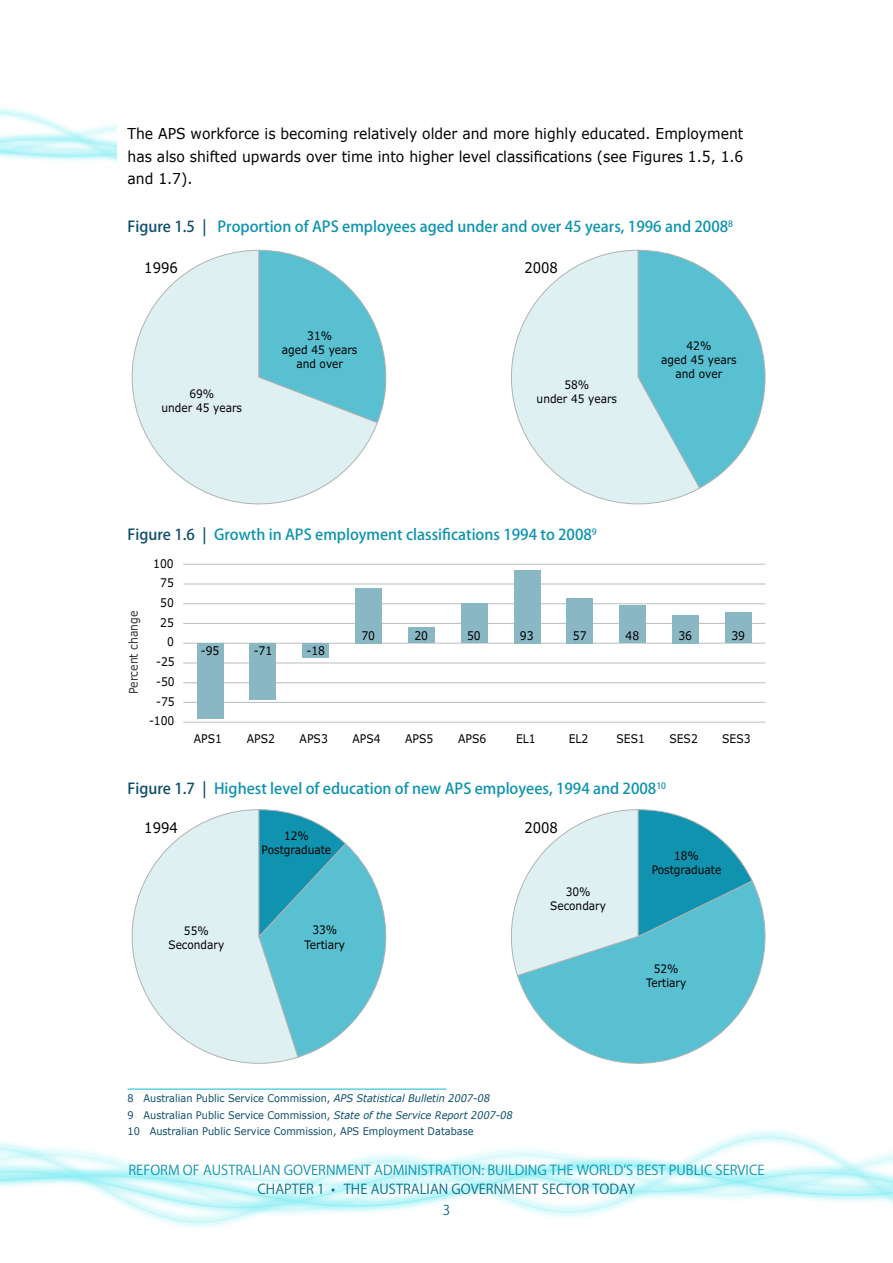
<style>
.page{position:relative;width:893px;height:1263px;background:#fff}
.page>*{position:absolute;margin:0;border:0;box-sizing:border-box;transform-origin:0 0}
.PMC_figure_label{font:500 15px "Koz Go Pro";color:#0d93af}
.PMC_body_text{font:15px/22.5px "Verdana";color:#000;text-align:justify;scale:.93 1}
.t1{font:14.7px "Verdana";color:#000;scale:.9 1}
.t2{font:13.5px "Koz Go Pro";color:#0d93af}
.t3{font:13.5px "Koz Go Pro";color:#0d6c88}
.t4{font:12px "Verdana";letter-spacing:.005em;color:#000;scale:.9 1}
.t5{font:12px "Verdana";color:#333;scale:.9 1}
.t6{font:11.7px/14.1px "Verdana";color:#000;text-align:center;scale:.9 1}
.PMC_footnote{font:10.5px "Verdana";color:#0d4e69;scale:.93 1}
.s1{color:#0d4e69}
.s2{font-style:italic}
</style>
<div class="page">
<hr style="left:128px;top:1089px;width:318px;height:1px;background:#0db8ca">
<svg style="left:131px;top:250px;width:247px;height:254px"></svg>
<svg style="left:258px;top:250px;width:129px;height:173px"></svg>
<svg style="left:511px;top:250px;width:188px;height:254px"></svg>
<svg style="left:637px;top:250px;width:128px;height:239px"></svg>
<hr style="left:184px;top:722px;width:581px;height:1px;background:#bcbdbf">
<hr style="left:184px;top:702px;width:581px;height:1px;background:#bcbdbf">
<hr style="left:184px;top:682px;width:581px;height:1px;background:#bcbdbf">
<hr style="left:184px;top:663px;width:581px;height:1px;background:#bcbdbf">
<hr style="left:184px;top:643px;width:581px;height:1px;background:#bcbdbf">
<hr style="left:184px;top:623px;width:581px;height:1px;background:#bcbdbf">
<hr style="left:184px;top:603px;width:581px;height:1px;background:#bcbdbf">
<hr style="left:184px;top:584px;width:581px;height:1px;background:#bcbdbf">
<hr style="left:184px;top:564px;width:581px;height:1px;background:#bcbdbf">
<div style="left:197px;top:643px;width:26px;height:75px;background:#89b7c4"></div>
<div style="left:250px;top:643px;width:26px;height:56px;background:#89b7c4"></div>
<div style="left:302px;top:643px;width:27px;height:14px;background:#89b7c4"></div>
<div style="left:355px;top:588px;width:27px;height:55px;background:#89b7c4"></div>
<div style="left:408px;top:627px;width:27px;height:16px;background:#89b7c4"></div>
<div style="left:461px;top:604px;width:26px;height:39px;background:#89b7c4"></div>
<div style="left:514px;top:570px;width:26px;height:73px;background:#89b7c4"></div>
<div style="left:567px;top:598px;width:26px;height:45px;background:#89b7c4"></div>
<div style="left:619px;top:605px;width:27px;height:38px;background:#89b7c4"></div>
<div style="left:672px;top:615px;width:27px;height:28px;background:#89b7c4"></div>
<div style="left:725px;top:612px;width:27px;height:31px;background:#89b7c4"></div>
<svg style="left:131px;top:809px;width:256px;height:255px"></svg>
<svg style="left:517px;top:882px;width:248px;height:182px"></svg>
<svg style="left:511px;top:809px;width:242px;height:167px;background:#93d0dc"></svg>
<p class="PMC_body_text" style="left:128px;top:122px;width:664px">The APS workforce is becoming relatively older and more highly educated. Employment has also shifted upwards over time into higher level classifications (see Figures 1.5, 1.6 and 1.7).</p>
<p class="PMC_figure_label" style="left:128px;top:217px;width:607px"><span class="s1">Figure 1.5 |</span> Proportion of APS employees aged under and over 45 years, 1996 and 2008<sup>8</sup></p>
<p class="t1" style="left:144px;top:258px;width:39px">1996</p>
<p class="t1" style="left:524px;top:258px;width:39px">2008</p>
<p class="t6" style="left:162px;top:386px;width:91px">69%<br>under 45 years</p>
<p class="t6" style="left:282px;top:328px;width:85px">31%<br>aged 45 years and over</p>
<p class="t6" style="left:537px;top:377px;width:91px">58%<br>under 45 years</p>
<p class="t6" style="left:661px;top:338px;width:85px">42%<br>aged 45 years and over</p>
<p class="PMC_figure_label" style="left:128px;top:525px;width:471px"><span class="s1">Figure 1.6 |</span> Growth in APS employment classifications 1994 to 2008<sup>9</sup></p>
<p class="t4" style="left:153px;top:555px;width:24px">100</p>
<p class="t4" style="left:160px;top:575px;width:17px">75</p>
<p class="t4" style="left:160px;top:595px;width:17px">50</p>
<p class="t5" style="left:126px;top:694px;width:94px;rotate:-90deg">Percent change</p>
<p class="t4" style="left:160px;top:615px;width:17px">25</p>
<p class="t4" style="left:167px;top:634px;width:9px">0</p>
<p class="t4" style="left:156px;top:654px;width:22px">-25</p>
<p class="t4" style="left:156px;top:674px;width:22px">-50</p>
<p class="t4" style="left:156px;top:694px;width:22px">-75</p>
<p class="t4" style="left:149px;top:713px;width:30px">-100</p>
<p class="t4" style="left:201px;top:643px;width:22px">-95</p>
<p class="t4" style="left:254px;top:643px;width:22px">-71</p>
<p class="t4" style="left:307px;top:643px;width:22px">-18</p>
<p class="t4" style="left:361px;top:628px;width:17px">70</p>
<p class="t4" style="left:414px;top:628px;width:17px">20</p>
<p class="t4" style="left:467px;top:628px;width:17px">50</p>
<p class="t4" style="left:520px;top:628px;width:17px">93</p>
<p class="t4" style="left:573px;top:628px;width:17px">57</p>
<p class="t4" style="left:626px;top:628px;width:17px">48</p>
<p class="t4" style="left:678px;top:628px;width:17px">36</p>
<p class="t4" style="left:731px;top:628px;width:17px">39</p>
<p class="t4" style="left:194px;top:731px;width:33px">APS1</p>
<p class="t4" style="left:247px;top:731px;width:33px">APS2</p>
<p class="t4" style="left:300px;top:731px;width:33px">APS3</p>
<p class="t4" style="left:352px;top:731px;width:33px">APS4</p>
<p class="t4" style="left:405px;top:731px;width:33px">APS5</p>
<p class="t4" style="left:458px;top:731px;width:33px">APS6</p>
<p class="t4" style="left:516px;top:731px;width:23px">EL1</p>
<p class="t4" style="left:569px;top:731px;width:23px">EL2</p>
<p class="t4" style="left:616px;top:731px;width:33px">SES1</p>
<p class="t4" style="left:669px;top:731px;width:33px">SES2</p>
<p class="t4" style="left:722px;top:731px;width:33px">SES3</p>
<p class="PMC_figure_label" style="left:128px;top:779px;width:540px"><span class="s1">Figure 1.7 |</span> Highest level of education of new APS employees, 1994 and 2008<sup>10</sup></p>
<p class="t1" style="left:144px;top:818px;width:39px">1994</p>
<p class="t1" style="left:524px;top:818px;width:39px">2008</p>
<p class="t6" style="left:262px;top:828px;width:79px">12%<br>Postgraduate</p>
<p class="t6" style="left:168px;top:923px;width:64px">55%<br>Secondary</p>
<p class="t6" style="left:305px;top:923px;width:46px">33%<br>Tertiary</p>
<p class="t6" style="left:550px;top:884px;width:64px">30%<br>Secondary</p>
<p class="t6" style="left:652px;top:849px;width:79px">18%<br>Postgraduate</p>
<p class="t6" style="left:646px;top:961px;width:46px">52%<br>Tertiary</p>
<p class="PMC_footnote" style="left:128px;top:1091px;width:391px">8 Australian Public Service Commission, <span class="s2">APS Statistical Bulletin 2007-08</span></p>
<p class="PMC_footnote" style="left:128px;top:1108px;width:416px">9 Australian Public Service Commission, <span class="s2">State of the Service Report 2007-08</span></p>
<p class="PMC_footnote" style="left:128px;top:1125px;width:374px">10 Australian Public Service Commission, APS Employment Database</p>
<p class="t2" style="left:128px;top:1161px;width:637px">REFORM OF AUSTRALIAN GOVERNMENT ADMINISTRATION: BUILDING THE WORLD’S BEST PUBLIC SERVICE</p>
<p class="t3" style="left:258px;top:1180px;width:379px">CHAPTER 1 • THE AUSTRALIAN GOVERNMENT SECTOR TODAY</p>
<p class="t3" style="left:443px;top:1202px;width:9px">3</p>
</div>
